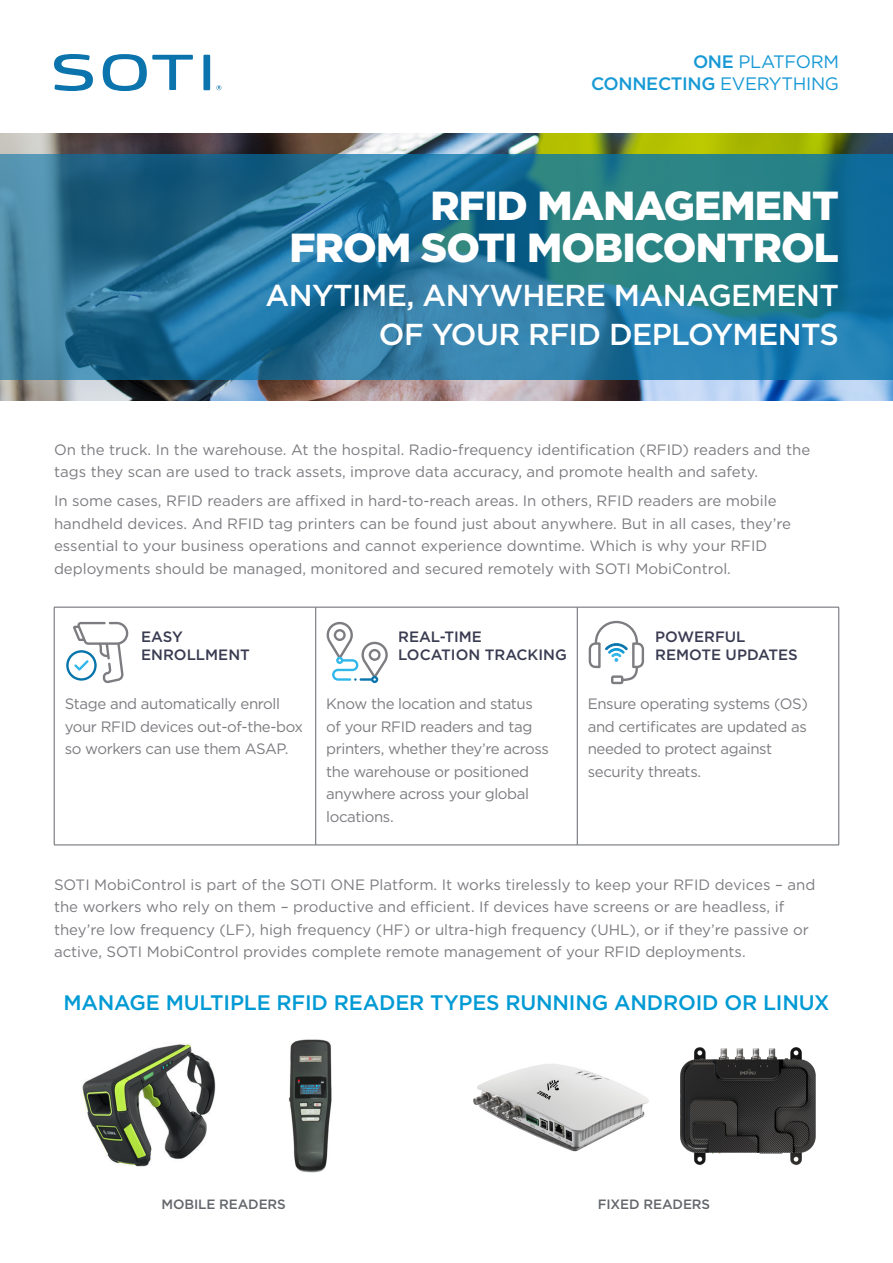
<style>
.page{position:relative;width:893px;height:1263px;background:#fff}
.page>*{position:absolute;margin:0;border:0;box-sizing:border-box;transform-origin:0 0}
.t1{font:900 40.5px/41.5px "Gotham";letter-spacing:-.02em;color:#fff;text-align:right}
.t2{font:500 30.3px/38.4px "Gotham";letter-spacing:-.02em;color:#fff;text-align:right}
.t3{font:500 21px "Gotham";letter-spacing:-.01em;color:#009ad4}
.t4{font:18px/21.6px "Gotham";letter-spacing:-.02em;color:#1799d5;text-align:right}
.t5{font:15px/22.5px "Gotham";color:#7c7c81}
.t6{font:15px/22.5px "Gotham";letter-spacing:-.025em;color:#7c7c81}
.t7{font:500 15px/18px "Gotham";color:#393b51}
.t8{font:500 13.5px "Gotham";letter-spacing:-.01em;color:#63666b}
.s1{font-weight:500}
</style>
<div class="page">
<img style="left:0;top:133px;width:893px;height:267px">
<svg style="left:0;top:154px;width:893px;height:226px;background:#267797"></svg>
<svg style="left:103px;top:54px;width:90px;height:37px"></svg>
<div style="left:203px;top:55px;width:7px;height:35px;background:#0c74ad"></div>
<svg style="left:54px;top:54px;width:39px;height:37px"></svg>
<svg style="left:216px;top:85px;width:5px;height:5px"></svg>
<hr style="left:54px;top:607px;width:262px;height:1px;background:#63666b">
<hr style="left:54px;top:607px;width:1px;height:238px;background:#63666b">
<hr style="left:316px;top:607px;width:261px;height:1px;background:#63666b">
<hr style="left:315px;top:607px;width:1px;height:238px;background:#63666b">
<hr style="left:577px;top:607px;width:262px;height:1px;background:#63666b">
<hr style="left:577px;top:607px;width:1px;height:238px;background:#63666b">
<hr style="left:838px;top:607px;width:1px;height:238px;background:#63666b">
<hr style="left:54px;top:845px;width:262px;height:1px;background:#63666b">
<hr style="left:316px;top:845px;width:261px;height:1px;background:#63666b">
<hr style="left:577px;top:845px;width:262px;height:1px;background:#63666b">
<img style="left:81px;top:1043px;width:135px;height:124px">
<img style="left:289px;top:1039px;width:43px;height:134px">
<img style="left:473px;top:1064px;width:176px;height:88px">
<img style="left:681px;top:1047px;width:135px;height:119px">
<svg style="left:589px;top:621px;width:55px;height:63px"></svg>
<svg style="left:66px;top:622px;width:62px;height:61px"></svg>
<svg style="left:327px;top:622px;width:61px;height:61px"></svg>
<p class="t4" style="left:591px;top:51px;width:249px"><span class="s1">ONE</span> PLATFORM<br><span class="s1">CONNECTING</span> EVERYTHING</p>
<p class="t1" style="left:289px;top:185px;width:551px">RFID MANAGEMENT<br>FROM SOTI MOBICONTROL</p>
<p class="t2" style="left:266px;top:276px;width:575px">ANYTIME, ANYWHERE MANAGEMENT<br>OF YOUR RFID DEPLOYMENTS</p>
<p class="t5" style="left:54px;top:438px;width:758px">On the truck. In the warehouse. At the hospital. Radio-frequency identification (RFID) readers and the tags they scan are used to track assets, improve data accuracy, and promote health and safety.</p>
<p class="t5" style="left:54px;top:489px;width:738px">In some cases, RFID readers are affixed in hard-to-reach areas. In others, RFID readers are mobile handheld devices. And RFID tag printers can be found just about anywhere. But in all cases, they’re essential to your business operations and cannot experience downtime. Which is why your RFID deployments should be managed, monitored and secured remotely with SOTI MobiControl.</p>
<p class="t7" style="left:141px;top:627px;width:110px">EASY<br>ENROLLMENT</p>
<p class="t6" style="left:65px;top:692px;width:240px">Stage and automatically enroll your RFID devices out-of-the-box so workers can use them ASAP.</p>
<p class="t7" style="left:398px;top:627px;width:170px">REAL-TIME<br>LOCATION TRACKING</p>
<p class="t6" style="left:326px;top:692px;width:224px">Know the location and status of your RFID readers and tag printers, whether they’re across the warehouse or positioned anywhere across your global locations.</p>
<p class="t7" style="left:655px;top:627px;width:144px">POWERFUL<br>REMOTE UPDATES</p>
<p class="t6" style="left:588px;top:692px;width:222px">Ensure operating systems (OS) and certificates are updated as needed to protect against security threats.</p>
<p class="t5" style="left:54px;top:873px;width:763px">SOTI MobiControl is part of the SOTI ONE Platform. It works tirelessly to keep your RFID devices – and the workers who rely on them – productive and efficient. If devices have screens or are headless, if they’re low frequency (LF), high frequency (HF) or ultra-high frequency (UHL), or if they’re passive or active, SOTI MobiControl provides complete remote management of your RFID deployments.</p>
<p class="t3" style="left:63px;top:989px;width:768px">MANAGE MULTIPLE RFID READER TYPES RUNNING ANDROID OR LINUX</p>
<p class="t8" style="left:161px;top:1195px;width:126px">MOBILE READERS</p>
<p class="t8" style="left:598px;top:1195px;width:114px">FIXED READERS</p>
</div>
